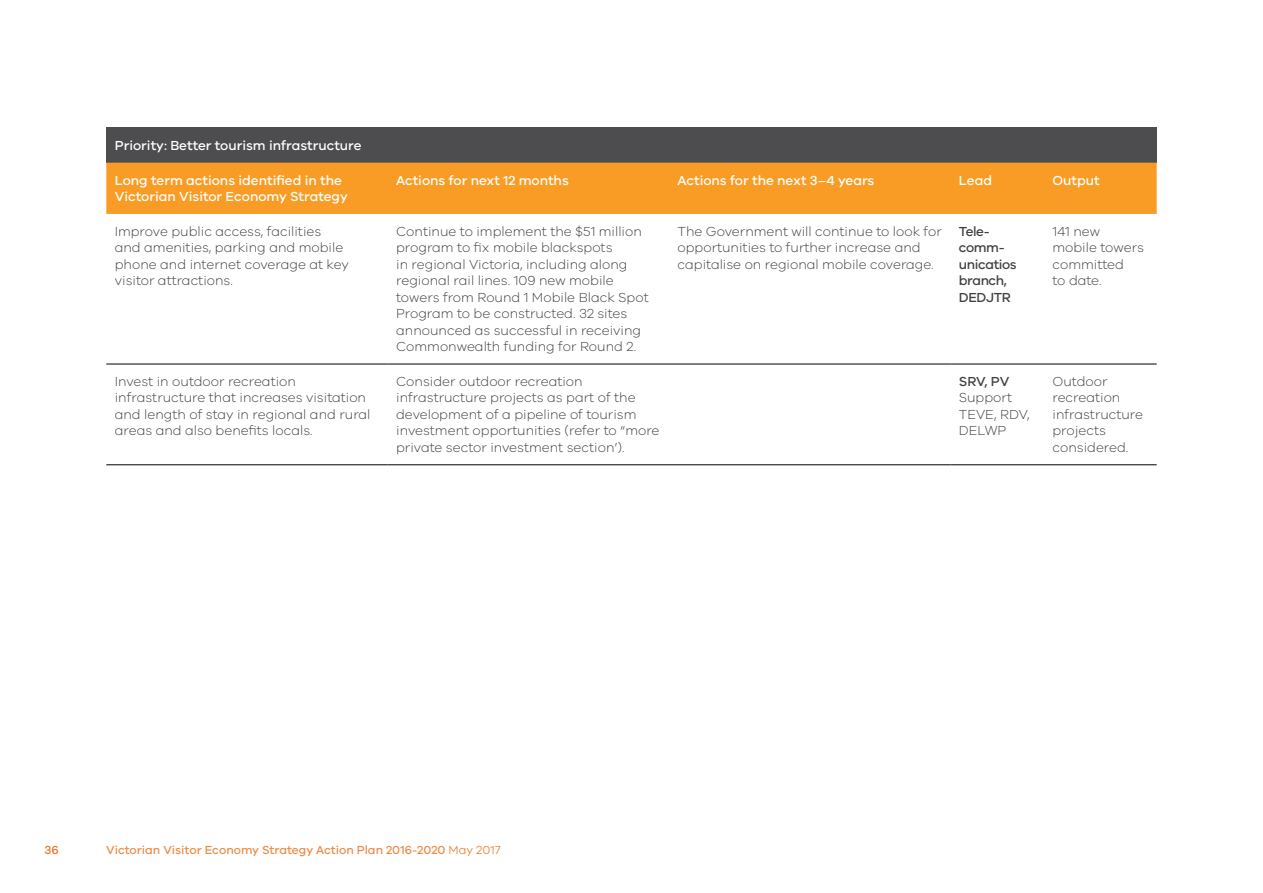
<style>
.page{position:relative;width:1263px;height:893px;background:#fff}
.page>*{position:absolute;margin:0;border:0;box-sizing:border-box;transform-origin:0 0}
.t1{font:300 13.5px/16.5px "VIC";color:#414042}
.t2{font:500 13.5px/16.5px "VIC";color:#fff}
.t3{font:500 13.5px/16.5px "VIC";letter-spacing:-.03em;color:#414042}
.t4{font:500 12px "VIC";color:#ec8d48}
.t5{font:500 12px "VIC";color:#e87424}
.s1{font-weight:400}
</style>
<div class="page">
<div style="left:106px;top:128px;width:1051px;height:35px;background:#4d4d4f"></div>
<div style="left:106px;top:163px;width:1051px;height:51px;background:#f99c25"></div>
<hr style="left:106px;top:364px;width:282px;height:1px;background:#000">
<hr style="left:388px;top:364px;width:281px;height:1px;background:#000">
<hr style="left:669px;top:364px;width:281px;height:1px;background:#000">
<hr style="left:950px;top:364px;width:94px;height:1px;background:#000">
<hr style="left:1044px;top:364px;width:113px;height:1px;background:#000">
<hr style="left:106px;top:464px;width:282px;height:1px;background:#000">
<hr style="left:388px;top:464px;width:281px;height:1px;background:#000">
<hr style="left:669px;top:464px;width:281px;height:1px;background:#000">
<hr style="left:950px;top:464px;width:94px;height:1px;background:#000">
<hr style="left:1044px;top:464px;width:113px;height:1px;background:#000">
<p class="t2" style="left:115px;top:136px;width:248px">Priority: Better tourism infrastructure</p>
<p class="t2" style="left:115px;top:171px;width:235px">Long term actions identified in the<br>Victorian Visitor Economy Strategy</p>
<p class="t2" style="left:396px;top:171px;width:174px">Actions for next 12 months</p>
<p class="t2" style="left:677px;top:171px;width:198px">Actions for the next 3–4 years</p>
<p class="t2" style="left:959px;top:171px;width:35px">Lead</p>
<p class="t2" style="left:1052px;top:171px;width:49px">Output</p>
<p class="t1" style="left:115px;top:222px;width:236px">Improve public access, facilities and amenities, parking and mobile phone and internet coverage at key visitor attractions.</p>
<p class="t1" style="left:396px;top:222px;width:254px">Continue to implement the $51 million program to fix mobile blackspots<br>in regional Victoria, including along regional rail lines. 109 new mobile towers from Round 1 Mobile Black Spot Program to be constructed. 32 sites announced as successful in receiving Commonwealth funding for Round 2.</p>
<p class="t1" style="left:677px;top:222px;width:266px">The Government will continue to look for opportunities to further increase and capitalise on regional mobile coverage.</p>
<p class="t3" style="left:959px;top:223px;width:59px">Tele&shy;comm&shy;unicatios branch,<br>DEDJTR</p>
<p class="t1" style="left:1052px;top:222px;width:93px">141 new mobile towers committed<br>to date.</p>
<p class="t1" style="left:115px;top:373px;width:257px">Invest in outdoor recreation infrastructure that increases visitation and length of stay in regional and rural areas and also benefits locals.</p>
<p class="t1" style="left:396px;top:373px;width:265px">Consider outdoor recreation infrastructure projects as part of the development of a pipeline of tourism investment opportunities (refer to “more private sector investment section’).</p>
<p class="t3" style="left:959px;top:373px;width:52px">SRV, PV</p>
<p class="t1" style="left:1052px;top:373px;width:92px">Outdoor recreation infrastructure projects considered.</p>
<p class="t1" style="left:959px;top:389px;width:72px">Support<br>TEVE, RDV,<br>DELWP</p>
<p class="t5" style="left:45px;top:843px;width:16px">36</p>
<p class="t4" style="left:106px;top:843px;width:396px">Victorian Visitor Economy Strategy Action Plan 2016-2020 <span class="s1">May 2017</span></p>
</div>
